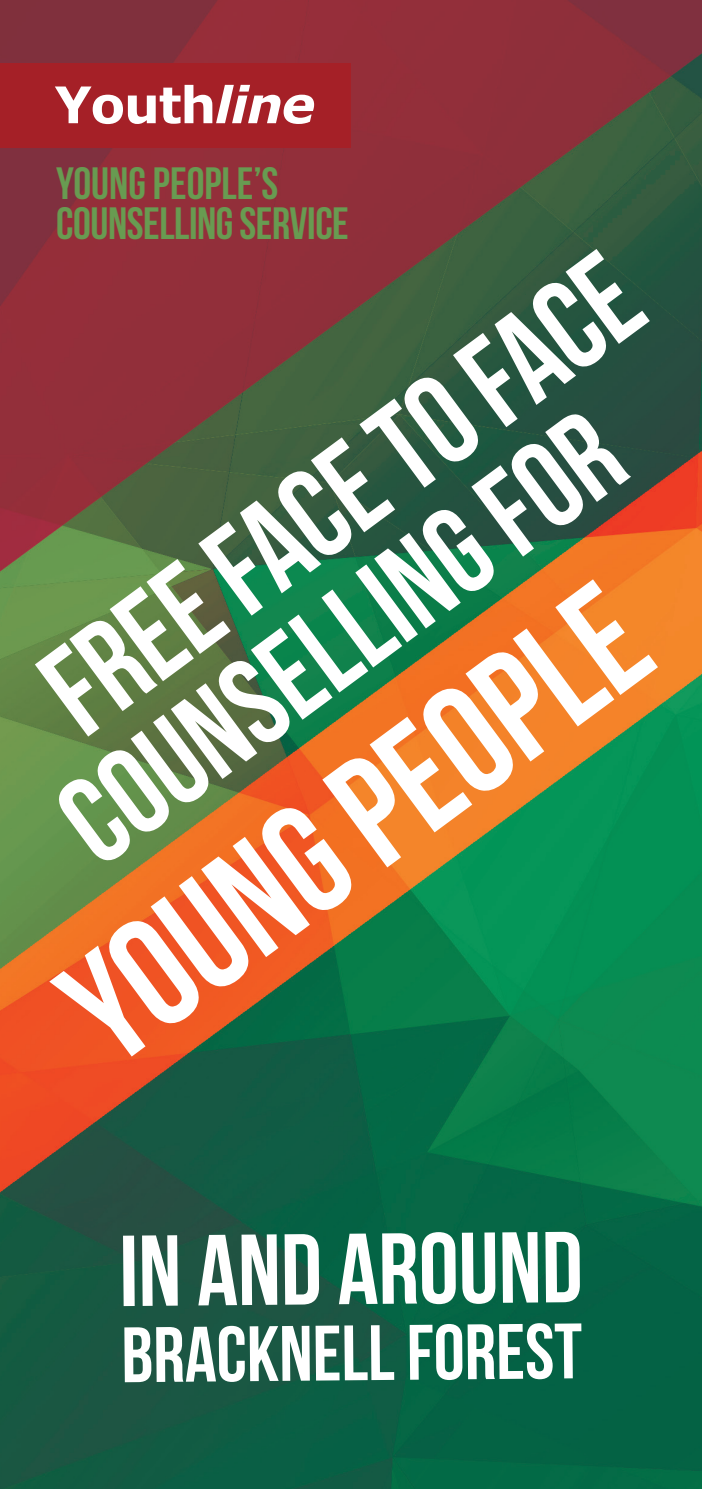
<style>
.page{position:relative;width:702px;height:1489px;background:#fff}
.page>*{position:absolute;margin:0;border:0;box-sizing:border-box;transform-origin:0 0}
.t1{font:700 156px "Bebas Neue";color:#fff}
.t2{font:700 128px "Bebas Neue";color:#fff}
.t3{font:700 124.25px "Bebas Neue";color:#fff}
.t4{font:700 100.5px "Bebas Neue";letter-spacing:-.01em;color:#fff}
.t5{font:700 78.25px "Bebas Neue";color:#fff}
.t6{font:700 45px/40px "Bebas Neue";letter-spacing:-.01em;color:#689b51}
</style>
<div class="page">
<img style="left:0;top:0;width:702px;height:1488px">
<div style="left:0;top:64px;width:351px;height:84px;background:#a52027"></div>
<svg style="left:55px;top:85px;width:259px;height:39px"></svg>
<p class="t6" style="left:56px;top:163px;width:294px">YOUNG PEOPLE’S<br>COUNSELLING SERVICE</p>
<h2 class="t2" style="left:15px;top:644px;width:708px;rotate:-36deg">FREE FACE TO FACE</h2>
<h3 class="t3" style="left:36px;top:782px;width:663px;rotate:-37deg">COUNSELLING FOR</h3>
<h1 class="t1" style="left:30px;top:954px;width:682px;rotate:-36deg">YOUNG PEOPLE</h1>
<h3 class="t4" style="left:120px;top:1214px;width:466px">IN AND AROUND</h3>
<h3 class="t5" style="left:120px;top:1313px;width:462px;rotate:-1deg">BRACKNELL FOREST</h3>
</div>
